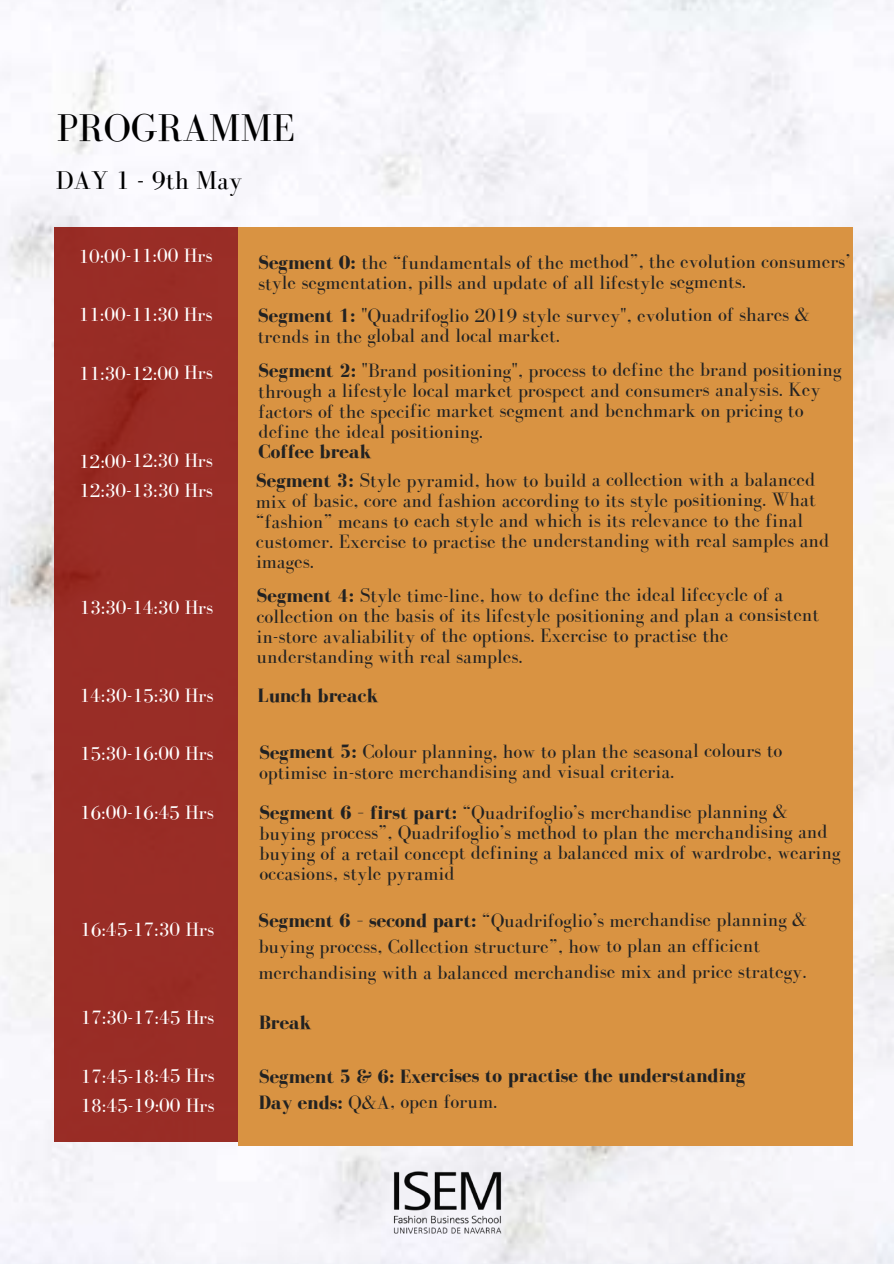
<style>
.page{position:relative;width:894px;height:1264px;background:#fff}
.page>*{position:absolute;margin:0;border:0;box-sizing:border-box;transform-origin:0 0}
.t1{font:39.75px "Bodoni FLF";color:#000}
.t2{font:26.55px "Bodoni FLF";color:#000}
.t3{font:19.8px/20.4px "Bodoni FLF";letter-spacing:-.005em;color:#222}
.t4{font:19.8px/29.2px "Bodoni FLF";letter-spacing:-.005em;color:#fff}
.t5{font:700 19.8px/26.1px "Bodoni FLF";letter-spacing:-.005em;color:#222}
.s1{font-weight:700}
.s2{font-weight:400}
</style>
<div class="page">
<img style="left:0;top:0;width:893px;height:1263px">
<div style="left:588px;top:482px;width:305px;height:781px;background:linear-gradient(to right,#f1f1f6,#f6f4f7)"></div>
<div style="left:54px;top:227px;width:184px;height:915px;background:#992d26"></div>
<div style="left:239px;top:227px;width:613px;height:918px;background:#d99342"></div>
<img style="left:377px;top:1160px;width:140px;height:84px">
<h1 class="t1" style="left:57px;top:106px;width:239px">PROGRAMME</h1>
<h2 class="t2" style="left:56px;top:166px;width:188px">DAY 1 - 9th May</h2>
<p class="t4" style="left:78px;top:241px;width:135px">10:00-11:00 Hrs</p>
<p class="t4" style="left:79px;top:300px;width:135px">11:00-11:30 Hrs</p>
<p class="t4" style="left:79px;top:358px;width:135px">11:30-12:00 Hrs</p>
<p class="t4" style="left:79px;top:446px;width:136px">12:00-12:30 Hrs<br>12:30-13:30 Hrs</p>
<p class="t4" style="left:79px;top:592px;width:135px">13:30-14:30 Hrs</p>
<p class="t4" style="left:79px;top:680px;width:135px">14:30-15:30 Hrs</p>
<p class="t4" style="left:80px;top:739px;width:135px">15:30-16:00 Hrs</p>
<p class="t4" style="left:80px;top:797px;width:135px">16:00-16:45 Hrs</p>
<p class="t4" style="left:80px;top:914px;width:135px">16:45-17:30 Hrs</p>
<p class="t4" style="left:80px;top:1002px;width:135px">17:30-17:45 Hrs</p>
<p class="t4" style="left:80px;top:1061px;width:136px">17:45-18:45 Hrs<br>18:45-19:00 Hrs</p>
<p class="t3" style="left:258px;top:251px;width:593px"><span class="s1">Segment 0:</span> the “fundamentals of the method”, the evolution consumers’ style segmentation, pills and update of all lifestyle segments.</p>
<p class="t3" style="left:258px;top:304px;width:553px"><span class="s1">Segment 1:</span> "Quadrifoglio 2019 style survey", evolution of shares &amp; trends in the global and local market.</p>
<p class="t3" style="left:258px;top:359px;width:584px"><span class="s1">Segment 2:</span> "Brand positioning", process to define the brand positioning through a lifestyle local market prospect and consumers analysis. Key factors of the specific market segment and benchmark on pricing to define the ideal positioning.</p>
<p class="t5" style="left:258px;top:438px;width:115px">Coffee break</p>
<p class="t3" style="left:256px;top:469px;width:575px"><span class="s1">Segment 3:</span> Style pyramid, how to build a collection with a balanced mix of basic, core and fashion according to its style positioning. What “fashion” means to each style and which is its relevance to the final customer. Exercise to practise the understanding with real samples and images.</p>
<p class="t3" style="left:256px;top:584px;width:564px"><span class="s1">Segment 4:</span> Style time-line, how to define the ideal lifecycle of a collection on the basis of its lifestyle positioning and plan a consistent in-store avaliability of the options. Exercise to practise the understanding with real samples.</p>
<p class="t5" style="left:257px;top:682px;width:123px">Lunch breack</p>
<p class="t3" style="left:259px;top:740px;width:524px"><span class="s1">Segment 5:</span> Colour planning, how to plan the seasonal colours to optimise in-store merchandising and visual criteria.</p>
<p class="t3" style="left:259px;top:801px;width:582px"><span class="s1">Segment 6 – first part:</span> “Quadrifoglio’s merchandise planning &amp; buying process”, Quadrifoglio’s method to plan the merchandising and buying of a retail concept defining a balanced mix of wardrobe, wearing occasions, style pyramid</p>
<p class="t3" style="left:258px;top:906px;width:550px;line-height:26px"><span class="s1">Segment 6 – second part:</span> “Quadrifoglio’s merchandise planning &amp; buying process, Collection structure”, how to plan an efficient merchandising with a balanced merchandise mix and price strategy.</p>
<p class="t5" style="left:259px;top:1009px;width:54px">Break</p>
<p class="t5" style="left:258px;top:1062px;width:488px">Segment 5 &amp; 6: Exercises to practise the understanding<br>Day ends: <span class="s2">Q&amp;A, open forum.</span></p>
</div>
